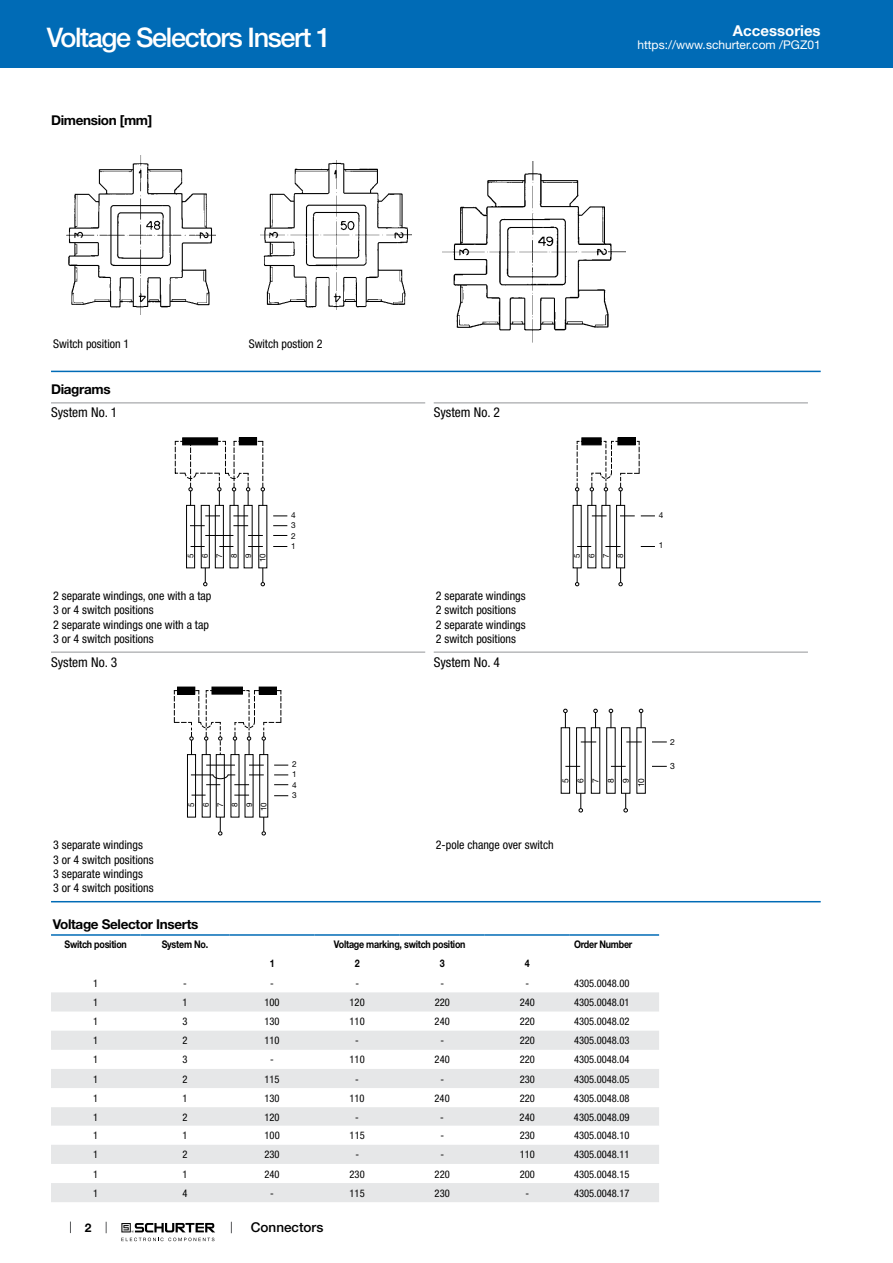
<style>
.page{position:relative;width:893px;height:1263px;background:#fff}
.page>*{position:absolute;margin:0;border:0;box-sizing:border-box;transform-origin:0 0}
.t1{font:500 27px "Helvetica Neue LT";letter-spacing:-.05em;color:#fff}
.t2{font:700 15px "Helvetica Neue LT";color:#fff}
.t3{font:700 13.5px "Helvetica Neue LT";letter-spacing:-.025em;color:#000}
.t4{font:condensed 13.5px "Helvetica Neue LT";color:#000}
.t5{font:500 13.5px "Helvetica Neue LT";color:#000}
.t6{font:condensed 12px/14.4px "Helvetica Neue LT";color:#000}
.t7{font:12px "Helvetica Neue LT";color:#fff}
.t8{font:700 12px "Helvetica Neue LT";color:#000}
.t9{font:condensed 10.5px "Helvetica Neue LT";color:#000}
.t10{font:700 10.5px "Helvetica Neue LT";letter-spacing:-.025em;color:#000;scale:.85 1}
.t11{font:8.7px "Helvetica Neue LT";color:#000}
.t12{font:8.4px/15.1px "Helvetica Neue LT";color:#000;text-align:center}
.t13{font:8.4px "Helvetica Neue LT";color:#000;scale:1.04 1}
.t14{font:8.25px/10.4px "Helvetica Neue LT";color:#000;text-align:justify}
.t15{font:7.95px/14.4px "Helvetica Neue LT";color:#000;text-align:center}
</style>
<div class="page">
<svg style="left:70px;top:1221px;width:1px;height:12px"></svg>
<svg style="left:121px;top:1223px;width:94px;height:18px"></svg>
<div style="left:0;top:0;width:893px;height:68px;background:#006bb6"></div>
<img style="left:66px;top:156px;width:150px;height:158px">
<img style="left:260px;top:161px;width:151px;height:148px">
<img style="left:442px;top:161px;width:183px;height:182px">
<hr style="left:51px;top:371px;width:770px;height:1px;background:#006bb6">
<hr style="left:51px;top:402px;width:374px;height:1px;background:#939598">
<div style="left:182px;top:437px;width:36px;height:8px;background:#000;border:1px solid #000"></div>
<div style="left:239px;top:438px;width:18px;height:7px;background:#000"></div>
<div style="left:239px;top:437px;width:18px;height:8px;border:1px solid #000"></div>
<svg style="left:175px;top:441px;width:112px;height:145px"></svg>
<hr style="left:434px;top:402px;width:374px;height:1px;background:#939598">
<svg style="left:573px;top:437px;width:82px;height:149px"></svg>
<hr style="left:51px;top:652px;width:374px;height:1px;background:#939598">
<svg style="left:174px;top:687px;width:114px;height:148px"></svg>
<hr style="left:434px;top:652px;width:374px;height:1px;background:#939598">
<svg style="left:652px;top:741px;width:15px;height:1px"></svg>
<svg style="left:560px;top:709px;width:86px;height:103px"></svg>
<svg style="left:652px;top:766px;width:15px;height:1px"></svg>
<hr style="left:51px;top:901px;width:770px;height:1px;background:#006bb6">
<svg style="left:51px;top:992px;width:608px;height:134px;fill:#e6e7e8"></svg>
<hr style="left:51px;top:934px;width:89px;height:2px;background:#006bb6">
<hr style="left:140px;top:934px;width:90px;height:2px;background:#006bb6">
<hr style="left:230px;top:934px;width:85px;height:2px;background:#006bb6">
<hr style="left:315px;top:934px;width:85px;height:2px;background:#006bb6">
<hr style="left:400px;top:934px;width:85px;height:2px;background:#006bb6">
<hr style="left:485px;top:934px;width:85px;height:2px;background:#006bb6">
<hr style="left:570px;top:934px;width:89px;height:2px;background:#006bb6">
<svg style="left:51px;top:1145px;width:608px;height:57px"></svg>
<h1 class="t1" style="left:47px;top:21px;width:286px">Voltage Selectors Insert 1</h1>
<p class="t3" style="left:51px;top:112px;width:103px">Dimension [mm]</p>
<p class="t6" style="left:53px;top:336px;width:78px">Switch position 1</p>
<p class="t6" style="left:249px;top:336px;width:75px">Switch postion 2</p>
<p class="t3" style="left:51px;top:381px;width:61px">Diagrams</p>
<p class="t4" style="left:51px;top:405px;width:68px">System No. 1</p>
<p class="t15" style="left:183px;top:562px;width:10px;rotate:-90deg">5<br>6<br>7<br>8<br>9<br>10</p>
<p class="t6" style="left:53px;top:588px;width:160px">2 separate windings, one with a tap<br>3 or 4 switch positions<br>2 separate windings one with a tap<br>3 or 4 switch positions</p>
<p class="t4" style="left:51px;top:654px;width:68px">System No. 3</p>
<p class="t14" style="left:291px;top:510px;width:6px">4<br>3<br>2<br>1</p>
<p class="t6" style="left:53px;top:838px;width:102px">3 separate windings<br>3 or 4 switch positions<br>3 separate windings<br>3 or 4 switch positions</p>
<p class="t15" style="left:184px;top:811px;width:10px;rotate:-90deg">5<br>6<br>7<br>8<br>9<br>10</p>
<p class="t14" style="left:292px;top:759px;width:6px">2<br>1<br>4<br>3</p>
<p class="t2" style="left:733px;top:21px;width:89px">Accessories</p>
<p class="t7" style="left:637px;top:38px;width:185px">https://www.schurter.com /PGZ01</p>
<p class="t4" style="left:434px;top:405px;width:68px">System No. 2</p>
<p class="t6" style="left:436px;top:588px;width:91px">2 separate windings<br>2 switch positions<br>2 separate windings<br>2 switch positions</p>
<p class="t4" style="left:434px;top:654px;width:68px">System No. 4</p>
<p class="t15" style="left:570px;top:558px;width:6px;text-align:justify;rotate:-90deg">5<br>6<br>7<br>8</p>
<p class="t14" style="left:659px;top:510px;width:6px">4</p>
<p class="t14" style="left:659px;top:540px;width:6px">1</p>
<p class="t12" style="left:558px;top:787px;width:11px;rotate:-90deg">5<br>6<br>7<br>8<br>9<br>10</p>
<p class="t6" style="left:436px;top:838px;width:119px">2-pole change over switch</p>
<p class="t13" style="left:670px;top:737px;width:6px">2</p>
<p class="t11" style="left:670px;top:761px;width:6px">3</p>
<p class="t3" style="left:53px;top:916px;width:147px">Voltage Selector Inserts</p>
<p class="t10" style="left:64px;top:938px;width:75px">Switch position</p>
<p class="t10" style="left:162px;top:938px;width:56px">System No.</p>
<p class="t10" style="left:334px;top:938px;width:156px">Voltage marking, switch position</p>
<p class="t10" style="left:574px;top:938px;width:70px">Order Number</p>
<p class="t10" style="left:270px;top:957px;width:7px">1</p>
<p class="t10" style="left:355px;top:957px;width:7px">2</p>
<p class="t10" style="left:440px;top:957px;width:7px">3</p>
<p class="t10" style="left:525px;top:957px;width:7px">4</p>
<p class="t9" style="left:93px;top:977px;width:7px">1</p>
<p class="t9" style="left:183px;top:977px;width:5px">-</p>
<p class="t9" style="left:270px;top:977px;width:5px">-</p>
<p class="t9" style="left:355px;top:977px;width:5px">-</p>
<p class="t9" style="left:440px;top:977px;width:5px">-</p>
<p class="t9" style="left:525px;top:977px;width:5px">-</p>
<p class="t9" style="left:574px;top:977px;width:57px">4305.0048.00</p>
<p class="t9" style="left:93px;top:996px;width:7px">1</p>
<p class="t9" style="left:182px;top:996px;width:7px">1</p>
<p class="t9" style="left:265px;top:996px;width:17px">100</p>
<p class="t9" style="left:350px;top:996px;width:17px">120</p>
<p class="t9" style="left:435px;top:996px;width:17px">220</p>
<p class="t9" style="left:520px;top:996px;width:17px">240</p>
<p class="t9" style="left:574px;top:996px;width:57px">4305.0048.01</p>
<p class="t9" style="left:93px;top:1015px;width:7px">1</p>
<p class="t9" style="left:182px;top:1015px;width:7px">3</p>
<p class="t9" style="left:265px;top:1015px;width:17px">130</p>
<p class="t9" style="left:350px;top:1015px;width:17px">110</p>
<p class="t9" style="left:435px;top:1015px;width:17px">240</p>
<p class="t9" style="left:520px;top:1015px;width:17px">220</p>
<p class="t9" style="left:574px;top:1015px;width:57px">4305.0048.02</p>
<p class="t9" style="left:93px;top:1034px;width:7px">1</p>
<p class="t9" style="left:182px;top:1034px;width:7px">2</p>
<p class="t9" style="left:265px;top:1034px;width:17px">110</p>
<p class="t9" style="left:355px;top:1034px;width:5px">-</p>
<p class="t9" style="left:440px;top:1034px;width:5px">-</p>
<p class="t9" style="left:520px;top:1034px;width:17px">220</p>
<p class="t9" style="left:574px;top:1034px;width:57px">4305.0048.03</p>
<p class="t9" style="left:93px;top:1054px;width:7px">1</p>
<p class="t9" style="left:182px;top:1054px;width:7px">3</p>
<p class="t9" style="left:270px;top:1054px;width:5px">-</p>
<p class="t9" style="left:350px;top:1054px;width:17px">110</p>
<p class="t9" style="left:435px;top:1054px;width:17px">240</p>
<p class="t9" style="left:520px;top:1054px;width:17px">220</p>
<p class="t9" style="left:574px;top:1054px;width:57px">4305.0048.04</p>
<p class="t9" style="left:93px;top:1073px;width:7px">1</p>
<p class="t9" style="left:182px;top:1073px;width:7px">2</p>
<p class="t9" style="left:265px;top:1073px;width:17px">115</p>
<p class="t9" style="left:355px;top:1073px;width:5px">-</p>
<p class="t9" style="left:440px;top:1073px;width:5px">-</p>
<p class="t9" style="left:520px;top:1073px;width:17px">230</p>
<p class="t9" style="left:574px;top:1073px;width:57px">4305.0048.05</p>
<p class="t9" style="left:93px;top:1092px;width:7px">1</p>
<p class="t9" style="left:182px;top:1092px;width:7px">1</p>
<p class="t9" style="left:264px;top:1092px;width:17px">130</p>
<p class="t9" style="left:350px;top:1092px;width:17px">110</p>
<p class="t9" style="left:435px;top:1092px;width:17px">240</p>
<p class="t9" style="left:520px;top:1092px;width:17px">220</p>
<p class="t9" style="left:574px;top:1092px;width:57px">4305.0048.08</p>
<p class="t9" style="left:93px;top:1111px;width:7px">1</p>
<p class="t9" style="left:182px;top:1111px;width:7px">2</p>
<p class="t9" style="left:264px;top:1111px;width:17px">120</p>
<p class="t9" style="left:355px;top:1111px;width:5px">-</p>
<p class="t9" style="left:440px;top:1111px;width:5px">-</p>
<p class="t9" style="left:520px;top:1111px;width:17px">240</p>
<p class="t9" style="left:574px;top:1111px;width:57px">4305.0048.09</p>
<p class="t9" style="left:93px;top:1129px;width:7px">1</p>
<p class="t9" style="left:182px;top:1129px;width:7px">1</p>
<p class="t9" style="left:265px;top:1129px;width:17px">100</p>
<p class="t9" style="left:350px;top:1129px;width:17px">115</p>
<p class="t9" style="left:440px;top:1129px;width:5px">-</p>
<p class="t9" style="left:520px;top:1129px;width:17px">230</p>
<p class="t9" style="left:574px;top:1129px;width:57px">4305.0048.10</p>
<p class="t9" style="left:93px;top:1149px;width:7px">1</p>
<p class="t9" style="left:182px;top:1149px;width:7px">2</p>
<p class="t9" style="left:265px;top:1149px;width:17px">230</p>
<p class="t9" style="left:355px;top:1149px;width:5px">-</p>
<p class="t9" style="left:440px;top:1149px;width:5px">-</p>
<p class="t9" style="left:520px;top:1149px;width:17px">110</p>
<p class="t9" style="left:574px;top:1149px;width:57px">4305.0048.11</p>
<p class="t9" style="left:93px;top:1168px;width:7px">1</p>
<p class="t9" style="left:182px;top:1168px;width:7px">1</p>
<p class="t9" style="left:265px;top:1168px;width:17px">240</p>
<p class="t9" style="left:350px;top:1168px;width:17px">230</p>
<p class="t9" style="left:435px;top:1168px;width:17px">220</p>
<p class="t9" style="left:520px;top:1168px;width:17px">200</p>
<p class="t9" style="left:574px;top:1168px;width:57px">4305.0048.15</p>
<p class="t9" style="left:93px;top:1187px;width:7px">1</p>
<p class="t9" style="left:182px;top:1187px;width:7px">4</p>
<p class="t9" style="left:270px;top:1187px;width:5px">-</p>
<p class="t9" style="left:350px;top:1187px;width:17px">115</p>
<p class="t9" style="left:435px;top:1187px;width:17px">230</p>
<p class="t9" style="left:525px;top:1187px;width:5px">-</p>
<p class="t9" style="left:574px;top:1187px;width:57px">4305.0048.17</p>
<p class="t8" style="left:85px;top:1220px;width:8px">2</p>
<p class="t5" style="left:251px;top:1219px;width:74px">Connectors</p>
</div>
